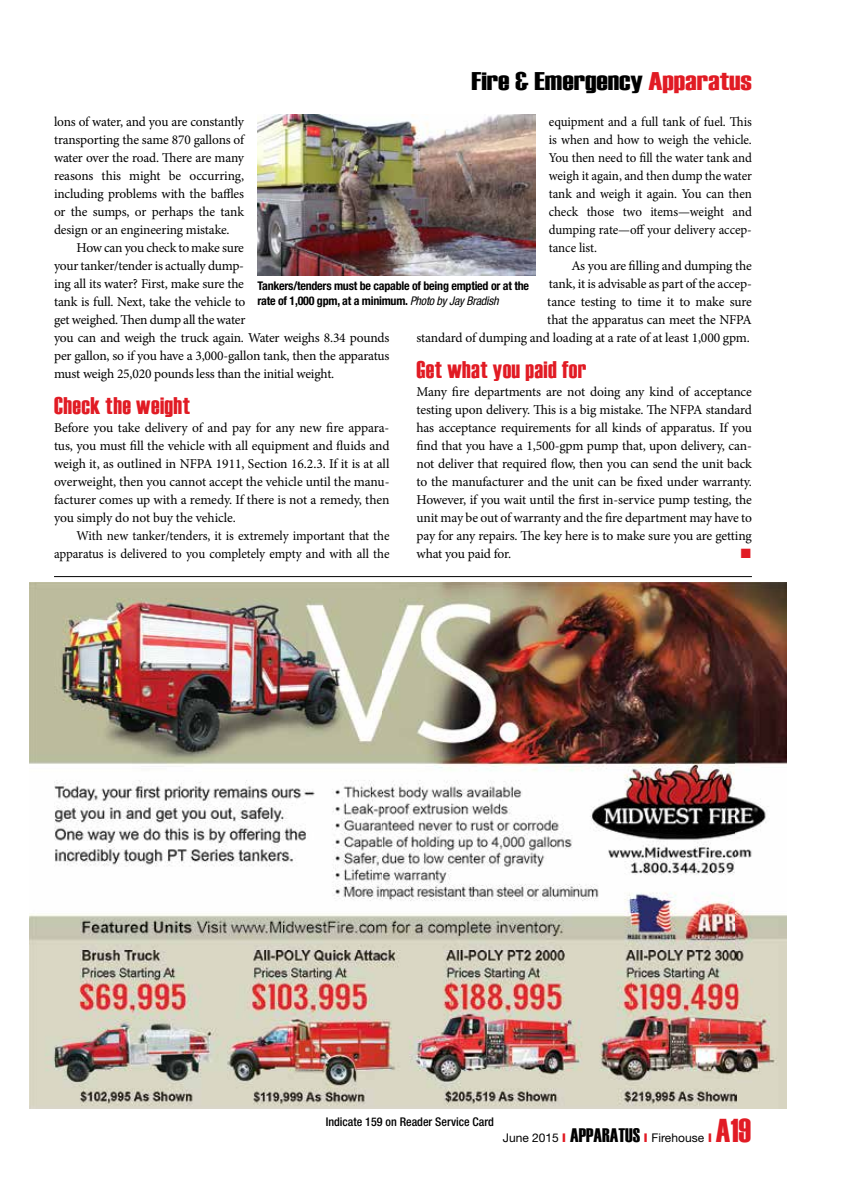
<style>
.page{position:relative;width:851px;height:1188px;background:#fff}
.page>*{position:absolute;margin:0;border:0;box-sizing:border-box;transform-origin:0 0}
.t1{font:33px "Haettenschweiler";color:#e11b24}
.t2{font:25.5px "Haettenschweiler";color:#000;scale:1.25 1}
.t3{font:24px "Haettenschweiler";letter-spacing:.02em;color:#e11b24}
.t4{font:13.5px/18px "Minion Pro";letter-spacing:-.01em;color:#000;text-align:justify}
.t5{font:13.5px "Minion Pro";letter-spacing:-.01em;color:#000;scale:.96 1}
.t6{font:13.5px "Zapf Dingbats ITC";color:#e11b24}
.t7{font:700 condensed 12px/15px "Helvetica Neue LT Std";letter-spacing:-.02em;color:#000}
.t8{font:500 condensed 12px "Helvetica Neue LT Std";color:#000}
.t9{font:12px "Helvetica Neue LT Std";color:#000}
.s1{color:#e11b24}
.s2{font-weight:400;font-style:italic}
.s3{font-weight:900;color:#e11b24}
.s4{font-family:"Haettenschweiler";font-size:19.5px}
</style>
<div class="page">
<img style="left:257px;top:114px;width:278px;height:161px">
<hr style="left:54px;top:576px;width:698px;height:1px;background:#000">
<img style="left:30px;top:582px;width:756px;height:527px">
<p class="t2" style="left:471px;top:66px;width:226px">Fire &amp; Emergency <span class="s1">Apparatus</span></p>
<p class="t5" style="left:549px;top:113px;width:213px">equipment and a full tank of fuel. This</p>
<p class="t5" style="left:549px;top:131px;width:213px">is when and how to weigh the vehicle.</p>
<p class="t5" style="left:549px;top:149px;width:213px">You then need to fill the water tank and</p>
<p class="t5" style="left:549px;top:167px;width:213px">weigh it again, and then dump the water</p>
<p class="t5" style="left:549px;top:185px;width:213px">tank and weigh it again. You can then</p>
<p class="t5" style="left:549px;top:203px;width:213px">check those two items—weight and</p>
<p class="t5" style="left:549px;top:221px;width:213px">dumping rate—off your delivery accep-</p>
<p class="t5" style="left:549px;top:239px;width:52px">tance list.</p>
<p class="t4" style="left:571px;top:257px;width:182px">As you are filling and dumping the</p>
<p class="t4" style="left:548px;top:275px;width:204px">tank, it is advisable as part of the accep-</p>
<p class="t4" style="left:547px;top:293px;width:206px">tance testing to time it to make sure</p>
<p class="t4" style="left:547px;top:311px;width:206px">that the apparatus can meet the NFPA</p>
<p class="t4" style="left:416px;top:329px;width:335px">standard of dumping and loading at a rate of at least 1,000 gpm.</p>
<p class="t3" style="left:416px;top:356px;width:171px">Get what you paid for</p>
<p class="t4" style="left:416px;top:383px;width:337px">Many fire departments are not doing any kind of acceptance testing upon delivery. This is a big mistake. The NFPA standard has acceptance requirements for all kinds of apparatus. If you find that you have a 1,500-gpm pump that, upon delivery, can&shy;not deliver that required flow, then you can send the unit back to the manufacturer and the unit can be fixed under warranty.<br>However, if you wait until the first in-service pump testing, the unit may be out of warranty and the fire department may have to pay for any repairs. The key here is to make sure you are getting what you paid for.</p>
<p class="t4" style="left:54px;top:113px;width:191px">lons of water, and you are constantly</p>
<p class="t4" style="left:54px;top:131px;width:191px">transporting the same 870 gallons of</p>
<p class="t4" style="left:54px;top:149px;width:191px">water over the road. There are many</p>
<p class="t4" style="left:54px;top:167px;width:191px">reasons this might be occurring,</p>
<p class="t4" style="left:54px;top:185px;width:191px">including problems with the baffles</p>
<p class="t4" style="left:54px;top:203px;width:191px">or the sumps, or perhaps the tank</p>
<p class="t4" style="left:54px;top:221px;width:177px">design or an engineering mistake.</p>
<p class="t4" style="left:76px;top:239px;width:169px">How can you check to make sure</p>
<p class="t4" style="left:54px;top:257px;width:191px">your tanker/tender is actually dump-</p>
<p class="t4" style="left:54px;top:275px;width:191px">ing all its water? First, make sure the</p>
<p class="t4" style="left:54px;top:293px;width:193px">tank is full. Next, take the vehicle to</p>
<p class="t4" style="left:54px;top:311px;width:193px">get weighed. Then dump all the water</p>
<p class="t4" style="left:54px;top:329px;width:337px">you can and weigh the truck again. Water weighs 8.34 pounds</p>
<p class="t4" style="left:54px;top:347px;width:337px">per gallon, so if you have a 3,000-gallon tank, then the apparatus</p>
<p class="t4" style="left:54px;top:365px;width:282px">must weigh 25,020 pounds less than the initial weight.</p>
<p class="t3" style="left:54px;top:392px;width:137px">Check the weight</p>
<p class="t4" style="left:54px;top:419px;width:337px">Before you take delivery of and pay for any new fire appara-</p>
<p class="t4" style="left:54px;top:437px;width:337px">tus, you must fill the vehicle with all equipment and fluids and</p>
<p class="t4" style="left:54px;top:455px;width:337px">weigh it, as outlined in NFPA 1911, Section 16.2.3. If it is at all</p>
<p class="t4" style="left:54px;top:473px;width:337px">overweight, then you cannot accept the vehicle until the manu-</p>
<p class="t4" style="left:54px;top:491px;width:337px">facturer comes up with a remedy. If there is not a remedy, then</p>
<p class="t4" style="left:54px;top:509px;width:183px">you simply do not buy the vehicle.</p>
<p class="t5" style="left:76px;top:527px;width:327px">With new tanker/tenders, it is extremely important that the</p>
<p class="t5" style="left:54px;top:545px;width:351px">apparatus is delivered to you completely empty and with all the</p>
<p class="t7" style="left:257px;top:278px;width:273px">Tankers/tenders must be capable of being emptied or at the rate of 1,000 gpm, at a minimum. <span class="s2">Photo by Jay Bradish</span></p>
<p class="t6" style="left:740px;top:547px;width:12px">■</p>
<p class="t8" style="left:326px;top:1115px;width:170px">Indicate 159 on Reader Service Card</p>
<p class="t9" style="left:503px;top:1131px;width:210px">June 2015 <span class="s3">l</span> <span class="s4">Apparatus</span> <span class="s3">l</span> Firehouse <span class="s3">l</span></p>
<p class="t1" style="left:716px;top:1112px;width:37px">A19</p>
</div>
